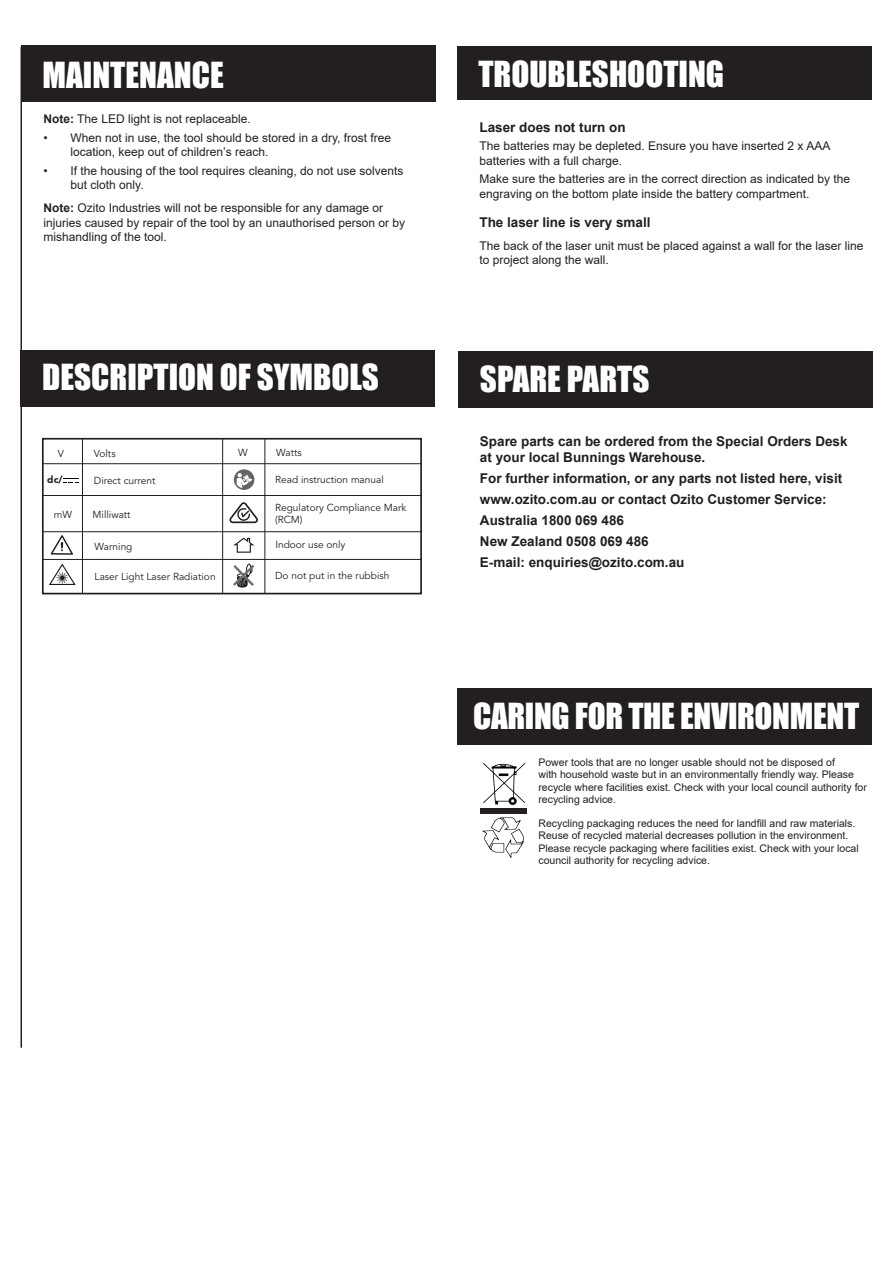
<style>
.page{position:relative;width:893px;height:1263px;background:#fff}
.page>*{position:absolute;margin:0;border:0;box-sizing:border-box;transform-origin:0 0}
.t1{font:33px "Impact";color:#fff}
.t2{font:700 13.5px/21px "Arial";color:#231f20}
.t3{font:12px/14.4px "Arial";color:#231f20}
.t4{font:10.5px/12.6px "Arial";color:#231f20}
.t5{font:10.2px/12.1px "Avenir LT Std";color:#231f20}
.t6{font:900 10.2px "Avenir";color:#231f20}
.s1{font-weight:700}
</style>
<div class="page">
<div style="left:21px;top:45px;width:415px;height:57px;background:#231f20"></div>
<div style="left:21px;top:350px;width:414px;height:57px;background:#231f20"></div>
<div style="left:457px;top:688px;width:415px;height:57px;background:#231f20"></div>
<div style="left:457px;top:47px;width:415px;height:53px;background:#231f20"></div>
<img style="left:480px;top:763px;width:47px;height:95px">
<div style="left:458px;top:351px;width:414px;height:57px;background:#231f20"></div>
<div style="left:480px;top:808px;width:46px;height:5px;background:#231f20"></div>
<hr style="left:21px;top:47px;width:1px;height:1001px;background:#231f20">
<svg style="left:51px;top:535px;width:22px;height:20px"></svg>
<div style="left:42px;top:438px;width:380px;height:156px;border:2px solid #231f20"></div>
<hr style="left:43px;top:559px;width:379px;height:1px;background:#231f20">
<hr style="left:43px;top:531px;width:379px;height:1px;background:#231f20">
<hr style="left:43px;top:495px;width:379px;height:1px;background:#231f20">
<hr style="left:43px;top:463px;width:379px;height:1px;background:#231f20">
<hr style="left:222px;top:439px;width:1px;height:155px;background:#231f20">
<hr style="left:82px;top:439px;width:1px;height:155px;background:#231f20">
<svg style="left:233px;top:563px;width:21px;height:25px"></svg>
<svg style="left:63px;top:478px;width:16px;height:5px"></svg>
<svg style="left:234px;top:469px;width:20px;height:21px"></svg>
<hr style="left:264px;top:439px;width:1px;height:155px;background:#231f20">
<svg style="left:233px;top:538px;width:21px;height:15px"></svg>
<svg style="left:49px;top:563px;width:27px;height:22px"></svg>
<svg style="left:229px;top:502px;width:29px;height:21px"></svg>
<h1 class="t1" style="left:42px;top:49px;width:183px">MAINTENANCE</h1>
<p class="t3" style="left:44px;top:112px;width:209px"><span class="s1">Note:</span> The LED light is not replaceable.</p>
<p class="t3" style="left:71px;top:130px;width:322px;text-indent:-27px">• When not in use, the tool should be stored in a dry, frost free location, keep out of children’s reach.</p>
<p class="t3" style="left:71px;top:164px;width:334px;text-indent:-27px">• If the housing of the tool requires cleaning, do not use solvents but cloth only.</p>
<p class="t3" style="left:44px;top:201px;width:363px"><span class="s1">Note:</span> Ozito Industries will not be responsible for any damage or injuries caused by repair of the tool by an unauthorised person or by mishandling of the tool.</p>
<h1 class="t1" style="left:42px;top:351px;width:338px">DESCRIPTION OF SYMBOLS</h1>
<p class="t5" style="left:58px;top:448px;width:8px">V</p>
<p class="t5" style="left:94px;top:448px;width:23px">Volts</p>
<p class="t5" style="left:238px;top:447px;width:11px">W</p>
<p class="t5" style="left:276px;top:447px;width:27px">Watts</p>
<p class="t6" style="left:47px;top:473px;width:17px">dc/</p>
<p class="t5" style="left:94px;top:475px;width:63px">Direct current</p>
<p class="t5" style="left:275px;top:473px;width:110px">Read instruction manual</p>
<p class="t5" style="left:54px;top:508px;width:20px">mW</p>
<p class="t5" style="left:93px;top:508px;width:40px">Milliwatt</p>
<p class="t5" style="left:95px;top:541px;width:39px">Warning</p>
<p class="t5" style="left:95px;top:571px;width:122px">Laser Light Laser Radiation</p>
<p class="t5" style="left:275px;top:502px;width:133px">Regulatory Compliance Mark (RCM)</p>
<p class="t5" style="left:275px;top:539px;width:72px">Indoor use only</p>
<p class="t5" style="left:275px;top:570px;width:116px">Do not put in the rubbish</p>
<h1 class="t1" style="left:478px;top:48px;width:247px">TROUBLESHOOTING</h1>
<p class="t2" style="left:479px;top:117px;width:148px">Laser does not turn on</p>
<p class="t3" style="left:479px;top:139px;width:352px">The batteries may be depleted. Ensure you have inserted 2 x AAA batteries with a full charge.</p>
<p class="t3" style="left:479px;top:172px;width:372px">Make sure the batteries are in the correct direction as indicated by the engraving on the bottom plate inside the battery compartment.</p>
<p class="t2" style="left:479px;top:212px;width:173px">The laser line is very small</p>
<p class="t3" style="left:479px;top:238px;width:386px">The back of the laser unit must be placed against a wall for the laser line to project along the wall.</p>
<h1 class="t1" style="left:480px;top:354px;width:171px">SPARE PARTS</h1>
<p class="t2" style="left:480px;top:433px;width:369px;line-height:16.2px">Spare parts can be ordered from the Special Orders Desk at your local Bunnings Warehouse.</p>
<p class="t2" style="left:480px;top:468px;width:364px">For further information, or any parts not listed here, visit www.ozito.com.au or contact Ozito Customer Service:<br>Australia 1800 069 486<br>New Zealand 0508 069 486<br>E-mail: enquiries@ozito.com.au</p>
<h1 class="t1" style="left:473px;top:690px;width:388px">CARING FOR THE ENVIRONMENT</h1>
<p class="t4" style="left:538px;top:755px;width:330px">Power tools that are no longer usable should not be disposed of<br>with household waste but in an environmentally friendly way. Please recycle where facilities exist. Check with your local council authority for recycling advice.</p>
<p class="t4" style="left:538px;top:816px;width:322px">Recycling packaging reduces the need for landfill and raw materials.<br>Reuse of recycled material decreases pollution in the environment.<br>Please recycle packaging where facilities exist. Check with your local council authority for recycling advice.</p>
</div>
